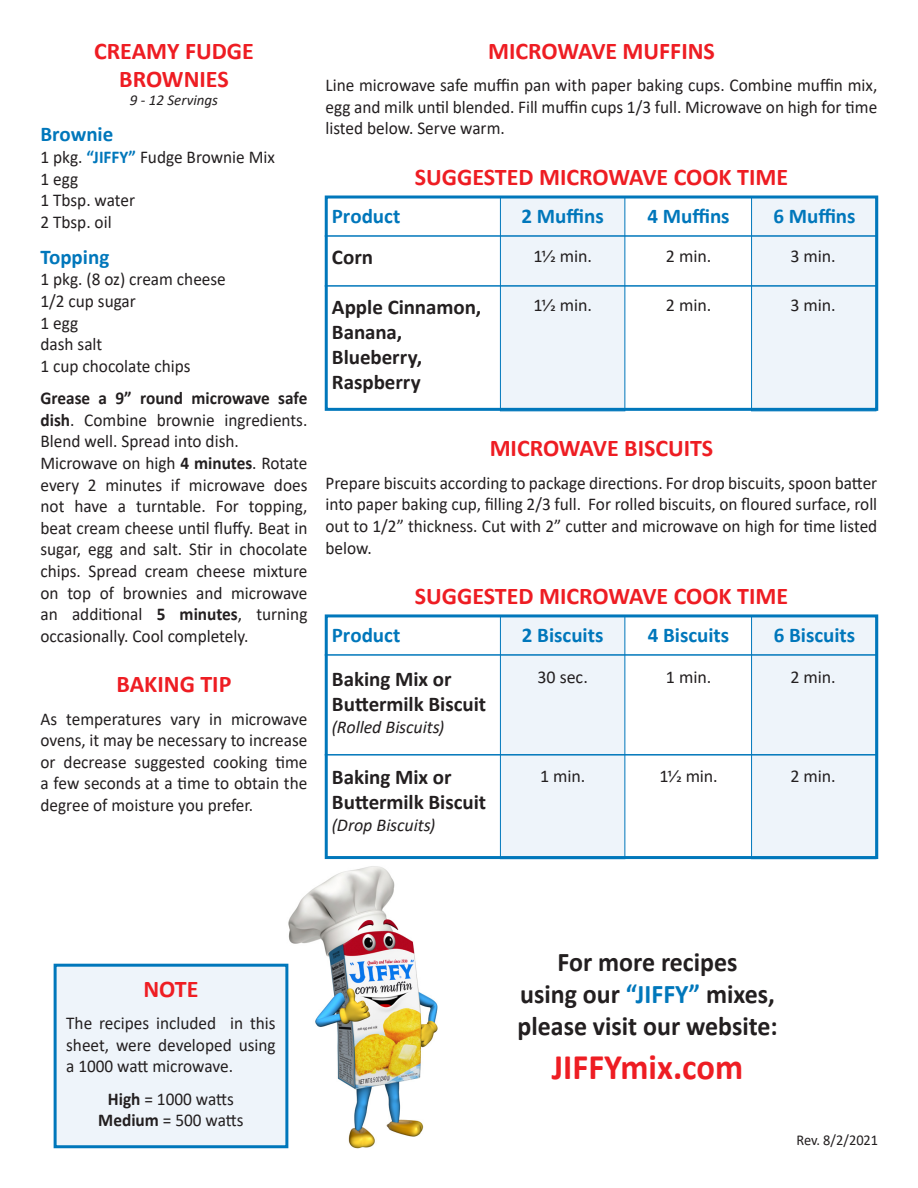
<style>
.page{position:relative;width:918px;height:1188px;background:#fff}
.page>*{position:absolute;margin:0;border:0;box-sizing:border-box;transform-origin:0 0}
.t1{font:700 36px "Calibri";color:#ee1d23;scale:.96 1}
.t2{font:700 27px "Calibri";color:#231f20;scale:.96 1}
.t3{font:700 24px/28.8px "Calibri";color:#ee1d23;text-align:center}
.Subtitle{font:700 21px "Calibri";color:#231f20}
.Subtitle-2{font:700 21px "Calibri";color:#07b}
.Ingredients{font:18px/21.6px "Calibri";color:#231f20;text-align:justify;scale:.96 1}
.Subtitle-3{font:18px "Calibri";letter-spacing:-.01em;color:#231f20}
.Subtitle-4{font:italic 18px "Calibri";letter-spacing:-.005em;color:#231f20}
.Servings{font:italic 15px "Calibri";color:#231f20}
.t4{font:15px "Calibri";color:#231f20;scale:.96 1}
.s1{font-weight:700;color:#07b}
.s2{font-weight:700}
.s3{color:#07b}
</style>
<div class="page">
<img style="left:285px;top:839px;width:160px;height:310px">
<div style="left:500px;top:197px;width:125px;height:214px;background:#eef4fa;border:1px solid #07b"></div>
<div style="left:751px;top:197px;width:125px;height:214px;background:#eef4fa;border:1px solid #07b"></div>
<div style="left:325px;top:196px;width:553px;height:215px;border:3px solid #07b"></div>
<hr style="left:325px;top:235px;width:553px;height:2px;background:#07b">
<hr style="left:325px;top:285px;width:553px;height:2px;background:#07b">
<div style="left:500px;top:616px;width:125px;height:243px;background:#eef4fa;border:1px solid #07b"></div>
<div style="left:751px;top:616px;width:125px;height:243px;background:#eef4fa;border:1px solid #07b"></div>
<div style="left:325px;top:614px;width:553px;height:245px;border:3px solid #07b"></div>
<hr style="left:325px;top:654px;width:553px;height:2px;background:#07b">
<hr style="left:325px;top:754px;width:553px;height:2px;background:#07b">
<div style="left:54px;top:964px;width:234px;height:184px;background:#eef4fa;border:3px solid #07b"></div>
<p class="t3" style="left:94px;top:36px;width:161px">CREAMY FUDGE<br>BROWNIES</p>
<p class="Servings" style="left:130px;top:90px;width:90px">9 - 12 Servings</p>
<p class="Subtitle-2" style="left:40px;top:119px;width:74px">Brownie</p>
<p class="Ingredients" style="left:40px;top:146px;width:246px">1 pkg. <span class="s1">“JIFFY”</span> Fudge Brownie Mix</p>
<p class="Ingredients" style="left:40px;top:167px;width:41px">1 egg</p>
<p class="Ingredients" style="left:40px;top:189px;width:100px">1 Tbsp. water</p>
<p class="Ingredients" style="left:40px;top:210px;width:76px">2 Tbsp. oil</p>
<p class="Subtitle-2" style="left:40px;top:242px;width:70px">Topping</p>
<p class="Ingredients" style="left:40px;top:268px;width:195px">1 pkg. (8 oz) cream cheese</p>
<p class="Ingredients" style="left:40px;top:290px;width:101px">1/2 cup sugar</p>
<p class="Ingredients" style="left:40px;top:311px;width:41px">1 egg</p>
<p class="Ingredients" style="left:40px;top:333px;width:66px">dash salt</p>
<p class="Ingredients" style="left:40px;top:354px;width:158px">1 cup chocolate chips</p>
<p class="Ingredients" style="left:40px;top:387px;width:280px"><span class="s2">Grease a 9” round microwave safe dish</span>. Combine brownie ingredients.<br>Blend well. Spread into dish.</p>
<p class="Ingredients" style="left:40px;top:452px;width:280px">Microwave on high <span class="s2">4 minutes</span>. Rotate every 2 minutes if microwave does not have a turntable. For topping, beat cream cheese until fluffy. Beat in sugar, egg and salt. Stir in chocolate chips. Spread cream cheese mixture on top of brownies and microwave an additional <span class="s2">5 minutes</span>, turning occasionally. Cool completely.</p>
<p class="t3" style="left:117px;top:669px;width:116px">BAKING TIP</p>
<p class="Ingredients" style="left:40px;top:707px;width:280px">As temperatures vary in microwave ovens, it may be necessary to increase or decrease suggested cooking time a few seconds at a time to obtain the degree of moisture you prefer.</p>
<p class="t3" style="left:488px;top:36px;width:228px">MICROWAVE MUFFINS</p>
<p class="Ingredients" style="left:326px;top:74px;width:576px">Line microwave safe muffin pan with paper baking cups. Combine muffin mix, egg and milk until blended. Fill muffin cups 1/3 full. Microwave on high for time listed below. Serve warm.</p>
<p class="t3" style="left:415px;top:162px;width:375px">SUGGESTED MICROWAVE COOK TIME</p>
<p class="Subtitle-2" style="left:332px;top:201px;width:70px">Product</p>
<p class="Subtitle-2" style="left:522px;top:201px;width:84px">2 Muffins</p>
<p class="Subtitle-2" style="left:648px;top:201px;width:84px">4 Muffins</p>
<p class="Subtitle-2" style="left:773px;top:201px;width:84px">6 Muffins</p>
<p class="Subtitle" style="left:332px;top:242px;width:43px">Corn</p>
<p class="Subtitle" style="left:332px;top:292px;width:151px">Apple Cinnamon,</p>
<p class="Subtitle" style="left:332px;top:317px;width:72px">Banana,</p>
<p class="Subtitle" style="left:332px;top:342px;width:92px">Blueberry,</p>
<p class="Subtitle" style="left:332px;top:367px;width:90px">Raspberry</p>
<p class="Subtitle-3" style="left:533px;top:243px;width:60px">11/2 min.</p>
<p class="Subtitle-3" style="left:666px;top:243px;width:47px">2 min.</p>
<p class="Subtitle-3" style="left:790px;top:243px;width:47px">3 min.</p>
<p class="Subtitle-3" style="left:533px;top:293px;width:60px">11/2 min.</p>
<p class="Subtitle-3" style="left:666px;top:293px;width:47px">2 min.</p>
<p class="Subtitle-3" style="left:790px;top:293px;width:47px">3 min.</p>
<p class="t3" style="left:490px;top:434px;width:225px">MICROWAVE BISCUITS</p>
<p class="Ingredients" style="left:326px;top:472px;width:576px">Prepare biscuits according to package directions. For drop biscuits, spoon batter into paper baking cup, filling 2/3 full. For rolled biscuits, on floured surface, roll out to 1/2” thickness. Cut with 2” cutter and microwave on high for time listed below.</p>
<p class="t3" style="left:415px;top:581px;width:375px">SUGGESTED MICROWAVE COOK TIME</p>
<p class="Subtitle-2" style="left:332px;top:620px;width:70px">Product</p>
<p class="Subtitle-2" style="left:522px;top:620px;width:83px">2 Biscuits</p>
<p class="Subtitle-2" style="left:648px;top:620px;width:83px">4 Biscuits</p>
<p class="Subtitle-2" style="left:774px;top:620px;width:83px">6 Biscuits</p>
<p class="Subtitle" style="left:332px;top:664px;width:121px">Baking Mix or</p>
<p class="Subtitle" style="left:332px;top:689px;width:156px">Buttermilk Biscuit</p>
<p class="Subtitle-4" style="left:332px;top:714px;width:114px">(Rolled Biscuits)</p>
<p class="Subtitle-3" style="left:537px;top:665px;width:52px">30 sec.</p>
<p class="Subtitle-3" style="left:666px;top:665px;width:47px">1 min.</p>
<p class="Subtitle-3" style="left:790px;top:665px;width:47px">2 min.</p>
<p class="Subtitle" style="left:332px;top:762px;width:121px">Baking Mix or</p>
<p class="Subtitle" style="left:332px;top:787px;width:156px">Buttermilk Biscuit</p>
<p class="Subtitle-4" style="left:332px;top:812px;width:105px">(Drop Biscuits)</p>
<p class="Subtitle-3" style="left:540px;top:763px;width:47px">1 min.</p>
<p class="Subtitle-3" style="left:659px;top:763px;width:60px">11/2 min.</p>
<p class="Subtitle-3" style="left:790px;top:763px;width:47px">2 min.</p>
<p class="t3" style="left:143px;top:974px;width:57px">NOTE</p>
<p class="Ingredients" style="left:66px;top:1012px;width:220px">The recipes included in this sheet, were developed using a 1000 watt microwave.</p>
<p class="Ingredients" style="left:108px;top:1087px;width:133px"><span class="s2">High</span> = 1000 watts</p>
<p class="Ingredients" style="left:98px;top:1109px;width:153px"><span class="s2">Medium</span> = 500 watts</p>
<p class="t2" style="left:558px;top:943px;width:189px">For more recipes</p>
<p class="t2" style="left:520px;top:975px;width:267px">using our <span class="s3">“JIFFY”</span> mixes,</p>
<p class="t2" style="left:518px;top:1007px;width:272px">please visit our website:</p>
<p class="t1" style="left:552px;top:1041px;width:201px">JIFFYmix.com</p>
<p class="t4" style="left:796px;top:1129px;width:87px">Rev. 8/2/2021</p>
</div>
